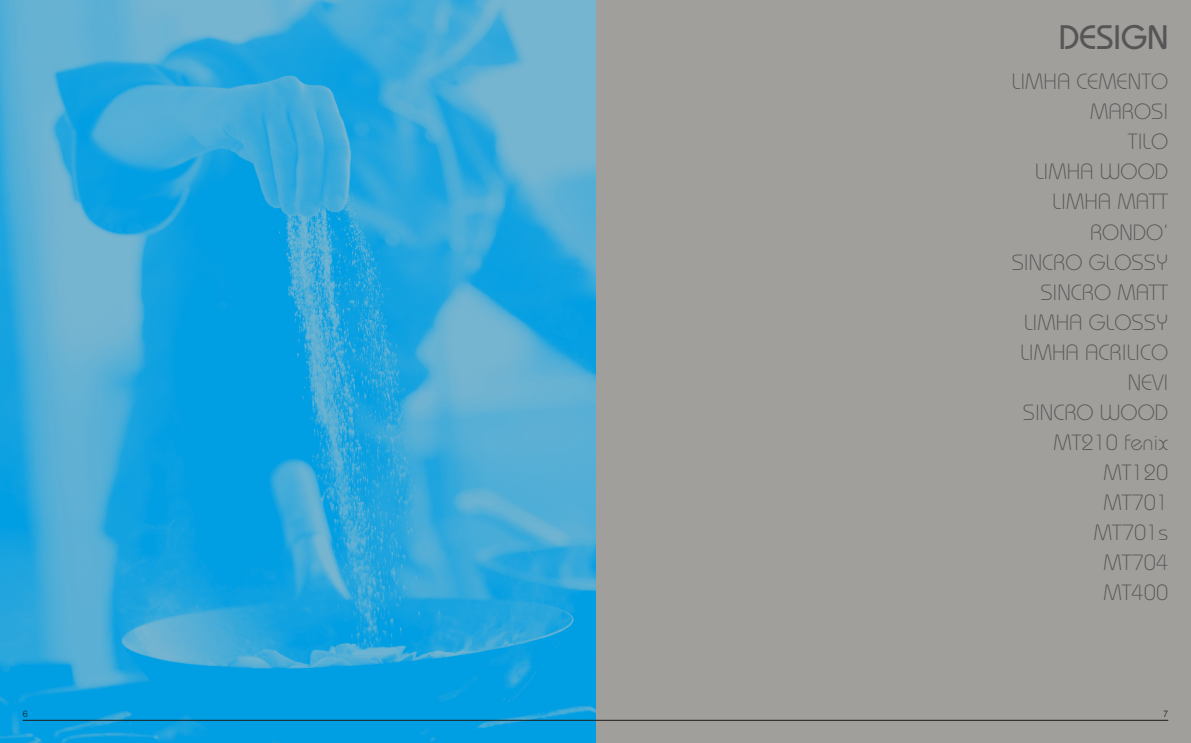
<style>
.page{position:relative;width:1191px;height:743px;background:#fff}
.page>*{position:absolute;margin:0;border:0;box-sizing:border-box;transform-origin:0 0}
.t1{font:500 34px "Bauhaus";color:#575656}
.t2{font:300 22px/30px "Bauhaus";color:#575656;text-align:right}
.t3{font:300 9px "Helvetica";color:#1c1c1b}
</style>
<div class="page">
<div style="left:595px;top:0;width:596px;height:743px;background:#a09f9c"></div>
<img style="left:0;top:0;width:596px;height:743px">
<hr style="left:23px;top:720px;width:1145px;height:1px;background:#1c1c1b">
<h1 class="t1" style="left:1058px;top:18px;width:111px">DESIGN</h1>
<p class="t2" style="left:1011px;top:67px;width:158px">LIMHA CEMENTO<br>MAROSI<br>TILO<br>LIMHA WOOD<br>LIMHA MATT<br>RONDO’<br>SINCRO GLOSSY<br>SINCRO MATT<br>LIMHA GLOSSY<br>LIMHA ACRILICO<br>NEVI<br>SINCRO WOOD<br>MT210 fenix<br>MT120<br>MT701<br>MT701s<br>MT704<br>MT400</p>
<p class="t3" style="left:23px;top:709px;width:7px">6</p>
<p class="t3" style="left:1163px;top:709px;width:7px">7</p>
</div>
